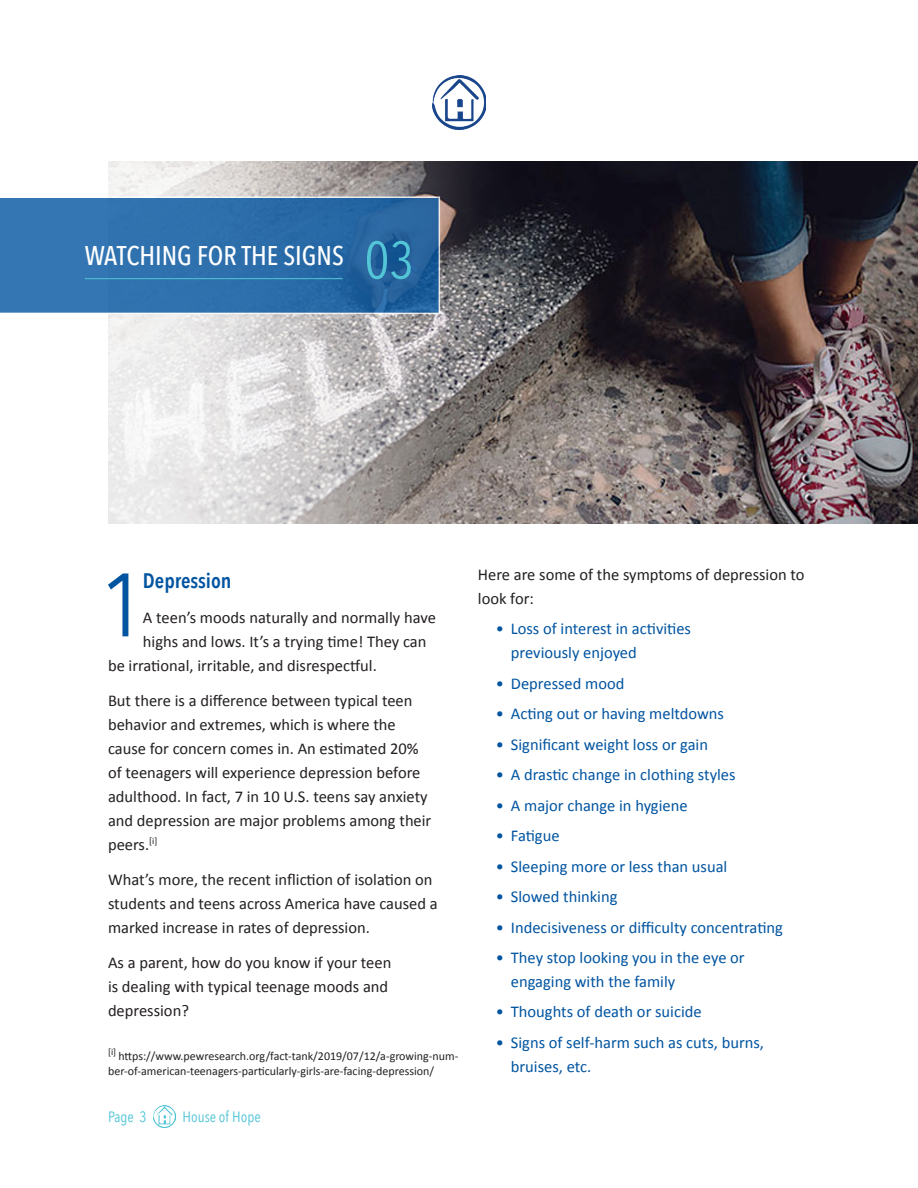
<style>
.page{position:relative;width:918px;height:1188px;background:#fff}
.page>*{position:absolute;margin:0;border:0;box-sizing:border-box;transform-origin:0 0}
.t1{font:88.8px "Avenir Next Condensed";color:#0154a0}
.t2{font:500 27px "Avenir Next Condensed";color:#fff}
.t3{font:600 21px "Avenir Next Condensed";color:#0154a0}
.t4{font:16.5px/24px "Calibri";color:#231f20}
.t5{font:16.5px/24px "Calibri";color:#0154a0}
.t6{font:15px "Avenir Next Condensed";color:#52c5d6}
.t7{font:12px/14.4px "Calibri";color:#231f20}
.t8{font:9.6px "Calibri";color:#231f20}
.s1{font-weight:400;font-size:52.5px;color:#52c5d6}
</style>
<div class="page">
<img style="left:432px;top:75px;width:54px;height:54px">
<img style="left:108px;top:162px;width:810px;height:362px">
<svg style="left:0;top:196px;width:440px;height:118px;background:#3171ab"></svg>
<hr style="left:85px;top:278px;width:258px;height:1px;background:#52c5d6">
<img style="left:153px;top:1106px;width:22px;height:22px">
<h2 class="t2" style="left:85px;top:240px;width:331px">WATCHING FOR THE SIGNS <span class="s1">03</span></h2>
<h1 class="t1" style="left:101px;top:529px;width:43px">1</h1>
<p class="t3" style="left:143px;top:563px;width:90px">Depression</p>
<p class="t4" style="left:143px;top:605px;width:294px">A teen’s moods naturally and normally have</p>
<p class="t4" style="left:143px;top:629px;width:285px">highs and lows. It’s a trying time! They can</p>
<p class="t4" style="left:108px;top:653px;width:270px">be irrational, irritable, and disrespectful.</p>
<p class="t4" style="left:108px;top:688px;width:325px">But there is a difference between typical teen behavior and extremes, which is where the cause for concern comes in. An estimated 20% of teenagers will experience depression before adulthood. In fact, 7 in 10 U.S. teens say anxiety and depression are major problems among their peers.<sup>[i]</sup></p>
<p class="t4" style="left:108px;top:867px;width:331px">What’s more, the recent infliction of isolation on students and teens across America have caused a marked increase in rates of depression.</p>
<p class="t4" style="left:108px;top:950px;width:285px">As a parent, how do you know if your teen is dealing with typical teenage moods and depression?</p>
<p class="t8" style="left:108px;top:1045px;width:10px">[i]</p>
<p class="t7" style="left:108px;top:1049px;width:352px;text-indent:10px">https://www.pewresearch.org/fact-tank/2019/07/12/a-growing-num&shy;ber-of-american-teenagers-particularly-girls-are-facing-depression/</p>
<p class="t6" style="left:108px;top:1104px;width:40px">Page 3</p>
<p class="t6" style="left:182px;top:1104px;width:80px">House of Hope</p>
<p class="t4" style="left:478px;top:562px;width:328px">Here are some of the symptoms of depression to look for:</p>
<p class="t5" style="left:511px;top:616px;width:182px;text-indent:-15px">• Loss of interest in activities previously enjoyed</p>
<p class="t5" style="left:496px;top:671px;width:130px">• Depressed mood</p>
<p class="t5" style="left:496px;top:701px;width:230px">• Acting out or having meltdowns</p>
<p class="t5" style="left:496px;top:732px;width:214px">• Significant weight loss or gain</p>
<p class="t5" style="left:496px;top:762px;width:241px">• A drastic change in clothing styles</p>
<p class="t5" style="left:496px;top:793px;width:193px">• A major change in hygiene</p>
<p class="t5" style="left:496px;top:823px;width:65px">• Fatigue</p>
<p class="t5" style="left:496px;top:854px;width:233px">• Sleeping more or less than usual</p>
<p class="t5" style="left:496px;top:884px;width:123px">• Slowed thinking</p>
<p class="t5" style="left:496px;top:915px;width:289px">• Indecisiveness or difficulty concentrating</p>
<p class="t5" style="left:511px;top:945px;width:235px;text-indent:-15px">• They stop looking you in the eye or engaging with the family</p>
<p class="t5" style="left:496px;top:1000px;width:207px">• Thoughts of death or suicide</p>
<p class="t5" style="left:511px;top:1030px;width:255px;text-indent:-15px">• Signs of self-harm such as cuts, burns, bruises, etc.</p>
</div>
